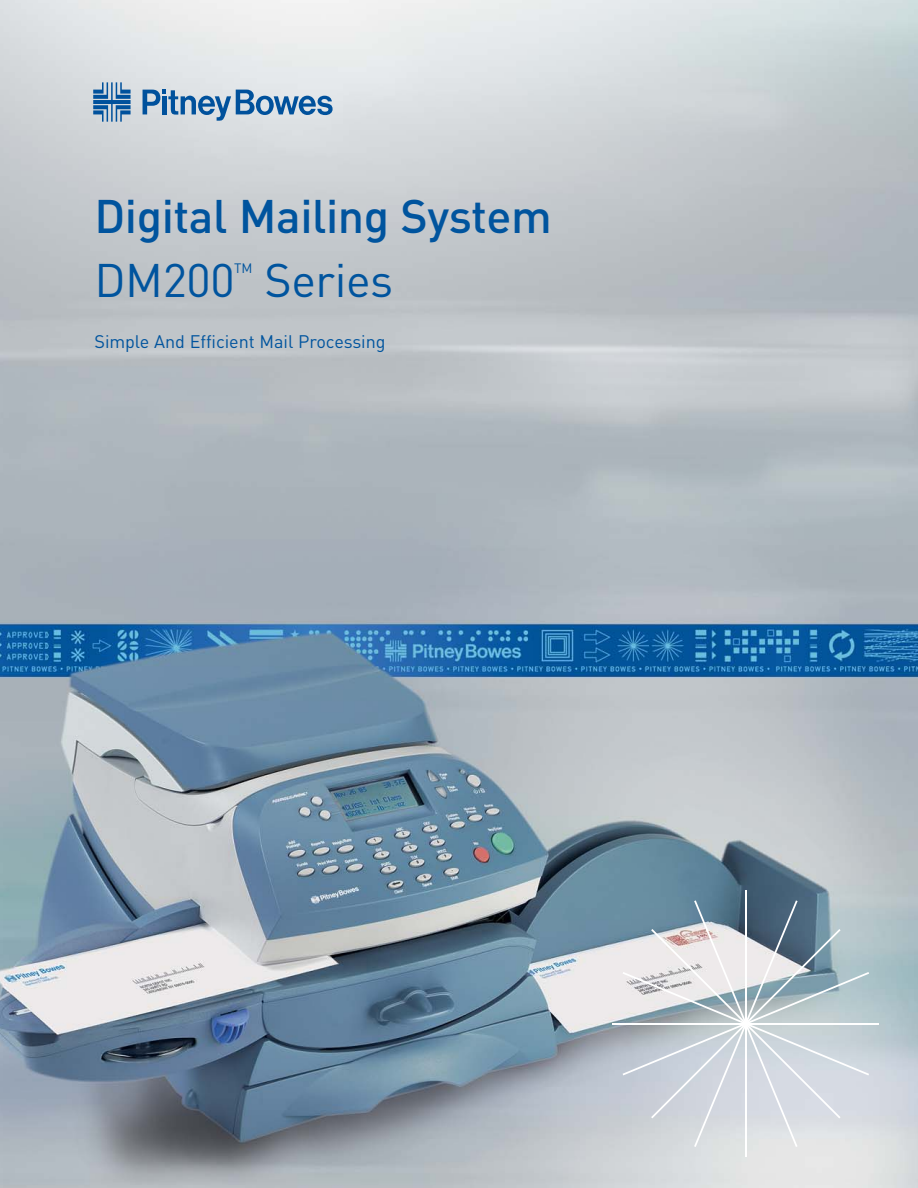
<style>
.page{position:relative;width:918px;height:1188px;background:#fff}
.page>*{position:absolute;margin:0;border:0;box-sizing:border-box;transform-origin:0 0}
.t1{font:500 46.5px "DIN";letter-spacing:-.01em;color:#00549e}
.t2{font:46.5px "DIN";letter-spacing:-.01em;color:#00549e}
.t3{font:18px "DIN";letter-spacing:-.005em;color:#00549e}
.t4{font:13.5px "DIN";color:#00549e}
</style>
<div class="page">
<img style="left:0;top:0;width:918px;height:1188px">
<svg style="left:143px;top:90px;width:190px;height:31px;background:#8eadca"></svg>
<svg style="left:93px;top:82px;width:38px;height:40px;background:#6f98be"></svg>
<hr style="left:745px;top:891px;width:2px;height:266px;background:#fff">
<hr style="left:613px;top:1023px;width:266px;height:2px;background:#fff">
<svg style="left:623px;top:900px;width:246px;height:247px;background:#bfc8cf"></svg>
<h1 class="t1" style="left:94px;top:200px;width:459px">Digital Mailing System</h1>
<h1 class="t2" style="left:94px;top:264px;width:142px">DM200</h1>
<p class="t4" style="left:234px;top:264px;width:20px">TM</p>
<h1 class="t2" style="left:265px;top:264px;width:130px">Series</h1>
<p class="t3" style="left:94px;top:335px;width:293px">Simple And Efficient Mail Processing</p>
</div>
